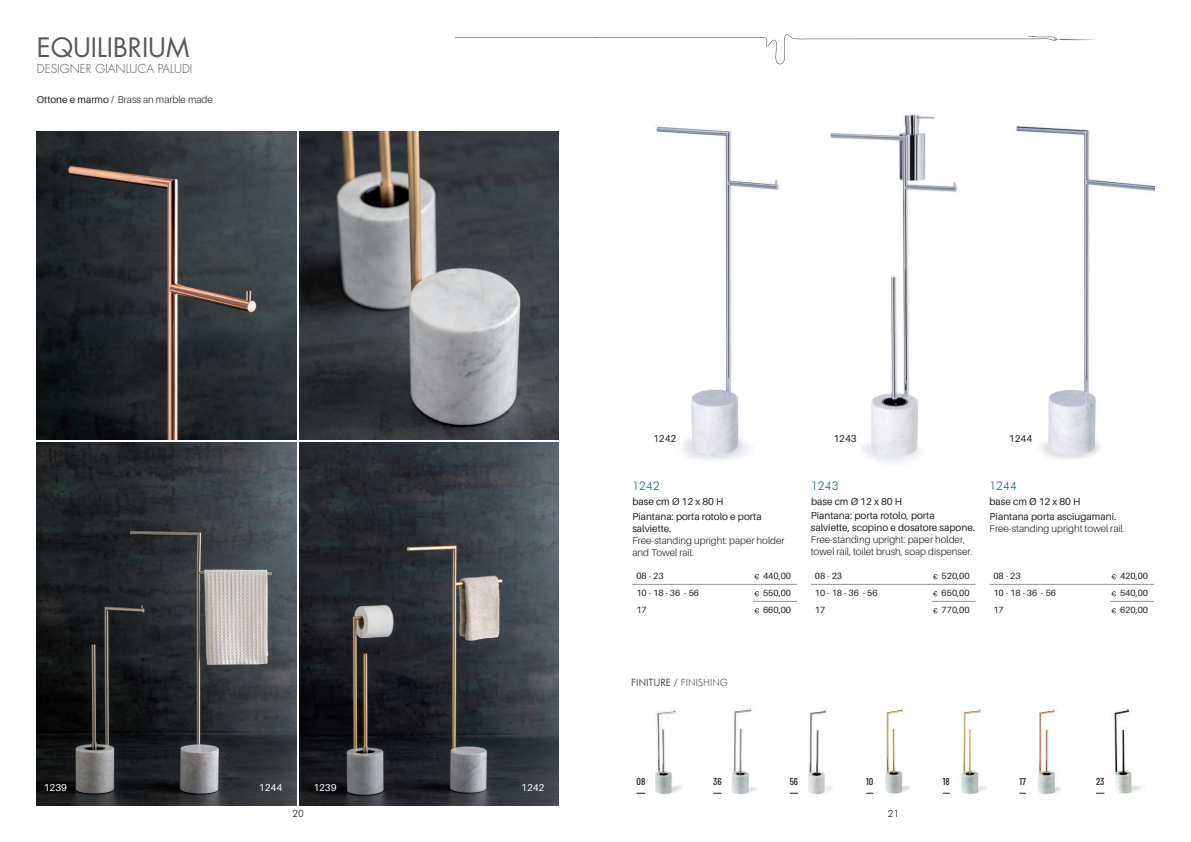
<style>
.page{position:relative;width:1191px;height:842px;background:#fff}
.page>*{position:absolute;margin:0;border:0;box-sizing:border-box;transform-origin:0 0}
.t1{font:26px "Futura";color:#57585a}
.t2{font:300 12px "Futura";color:#57585a}
.t3{font:300 12px "Futura BT";color:#206878}
.t4{font:300 10px/12px "Aileron";color:#231f20}
.t5{font:10px/12px "Aileron";color:#231f20}
.t6{font:300 10px "Futura BT";color:#231f20}
.t7{font:10px "Aileron";color:#fff}
.t8{font:500 10px "Barlow Condensed";color:#231f20}
.t9{font:9px "Aileron";color:#231f20}
.s1{font-weight:400}
.s2{color:#57585a}
</style>
<div class="page">
<img style="left:37px;top:442px;width:259px;height:363px">
<img style="left:37px;top:132px;width:259px;height:307px">
<img style="left:299px;top:442px;width:259px;height:363px">
<img style="left:299px;top:132px;width:259px;height:307px">
<img style="left:1016px;top:125px;width:138px;height:334px">
<img style="left:656px;top:64px;width:125px;height:397px">
<img style="left:830px;top:114px;width:128px;height:349px">
<svg style="left:455px;top:34px;width:641px;height:30px"></svg>
<hr style="left:632px;top:584px;width:121px;height:1px;background:#939598">
<hr style="left:760px;top:584px;width:37px;height:1px;background:#939598">
<hr style="left:760px;top:601px;width:37px;height:1px;background:#939598">
<svg style="left:753px;top:574px;width:7px;height:11px"></svg>
<svg style="left:753px;top:591px;width:7px;height:11px"></svg>
<svg style="left:754px;top:608px;width:5px;height:5px"></svg>
<hr style="left:811px;top:584px;width:120px;height:1px;background:#939598">
<hr style="left:938px;top:584px;width:37px;height:1px;background:#939598">
<hr style="left:938px;top:601px;width:37px;height:1px;background:#939598">
<svg style="left:931px;top:574px;width:7px;height:11px"></svg>
<svg style="left:931px;top:591px;width:7px;height:11px"></svg>
<svg style="left:933px;top:608px;width:4px;height:5px"></svg>
<hr style="left:989px;top:584px;width:121px;height:1px;background:#939598">
<hr style="left:1117px;top:584px;width:37px;height:1px;background:#939598">
<hr style="left:1117px;top:601px;width:37px;height:1px;background:#939598">
<svg style="left:1110px;top:574px;width:7px;height:11px"></svg>
<svg style="left:1110px;top:591px;width:7px;height:11px"></svg>
<svg style="left:1111px;top:608px;width:5px;height:5px"></svg>
<img style="left:713px;top:708px;width:44px;height:87px">
<img style="left:789px;top:709px;width:44px;height:85px">
<img style="left:866px;top:708px;width:44px;height:86px">
<img style="left:636px;top:710px;width:46px;height:85px">
<img style="left:942px;top:709px;width:45px;height:86px">
<img style="left:1019px;top:708px;width:42px;height:87px">
<img style="left:1096px;top:708px;width:48px;height:86px">
<h1 class="t1" style="left:37px;top:30px;width:154px">EQUILIBRIUM</h1>
<p class="t2" style="left:37px;top:61px;width:157px">DESIGNER GIANLUCA PALUDI</p>
<p class="t4" style="left:37px;top:93px;width:177px"><span class="s1">Ottone e marmo /</span> Brass an marble made</p>
<p class="t7" style="left:44px;top:782px;width:25px">1239</p>
<p class="t7" style="left:259px;top:782px;width:25px">1244</p>
<p class="t7" style="left:313px;top:782px;width:25px">1239</p>
<p class="t7" style="left:521px;top:782px;width:25px">1242</p>
<p class="t5" style="left:653px;top:433px;width:25px">1242</p>
<p class="t5" style="left:833px;top:433px;width:25px">1243</p>
<p class="t5" style="left:1009px;top:433px;width:25px">1244</p>
<p class="t3" style="left:632px;top:478px;width:29px">1242</p>
<p class="t5" style="left:632px;top:496px;width:93px">base cm Ø 12 x 80 H</p>
<p class="t5" style="left:632px;top:510px;width:131px">Piantana: porta rotolo e porta salviette.</p>
<p class="t4" style="left:632px;top:534px;width:154px">Free-standing upright: paper holder and Towel rail.</p>
<p class="t9" style="left:636px;top:571px;width:29px">08 - 23</p>
<p class="t9" style="left:763px;top:571px;width:30px">440,00</p>
<p class="t9" style="left:636px;top:588px;width:64px">10 - 18 - 36 - 56</p>
<p class="t9" style="left:763px;top:588px;width:30px">550,00</p>
<p class="t9" style="left:636px;top:605px;width:12px">17</p>
<p class="t9" style="left:763px;top:605px;width:30px">660,00</p>
<p class="t3" style="left:811px;top:478px;width:29px">1243</p>
<p class="t5" style="left:811px;top:496px;width:93px">base cm Ø 12 x 80 H</p>
<p class="t5" style="left:811px;top:510px;width:166px">Piantana: porta rotolo, porta salviette, scopino e dosatore sapone.</p>
<p class="t4" style="left:811px;top:534px;width:163px">Free-standing upright: paper holder, towel rail, toilet brush, soap dispenser.</p>
<p class="t9" style="left:815px;top:571px;width:29px">08 - 23</p>
<p class="t9" style="left:941px;top:571px;width:30px">520,00</p>
<p class="t9" style="left:815px;top:588px;width:64px">10 - 18 - 36 - 56</p>
<p class="t9" style="left:941px;top:588px;width:30px">650,00</p>
<p class="t9" style="left:815px;top:605px;width:12px">17</p>
<p class="t9" style="left:941px;top:605px;width:30px">770,00</p>
<p class="t3" style="left:989px;top:478px;width:29px">1244</p>
<p class="t5" style="left:989px;top:496px;width:93px">base cm Ø 12 x 80 H</p>
<p class="t5" style="left:989px;top:510px;width:128px">Piantana porta asciugamani.</p>
<p class="t4" style="left:989px;top:522px;width:137px">Free-standing upright towel rail.</p>
<p class="t9" style="left:993px;top:571px;width:29px">08 - 23</p>
<p class="t9" style="left:1120px;top:571px;width:30px">420,00</p>
<p class="t9" style="left:993px;top:588px;width:64px">10 - 18 - 36 - 56</p>
<p class="t9" style="left:1120px;top:588px;width:30px">540,00</p>
<p class="t9" style="left:993px;top:605px;width:12px">17</p>
<p class="t9" style="left:1120px;top:605px;width:30px">620,00</p>
<p class="t6" style="left:631px;top:676px;width:98px">FINITURE / <span class="s2">FINISHING</span></p>
<p class="t8" style="left:636px;top:774px;width:10px">08</p>
<p class="t8" style="left:713px;top:774px;width:10px">36</p>
<p class="t8" style="left:789px;top:774px;width:10px">56</p>
<p class="t8" style="left:866px;top:774px;width:9px">10</p>
<p class="t8" style="left:943px;top:774px;width:8px">18</p>
<p class="t8" style="left:1019px;top:774px;width:8px">17</p>
<p class="t8" style="left:1096px;top:774px;width:10px">23</p>
<p class="t6" style="left:292px;top:807px;width:13px">20</p>
<p class="t6" style="left:888px;top:807px;width:13px">21</p>
</div>
